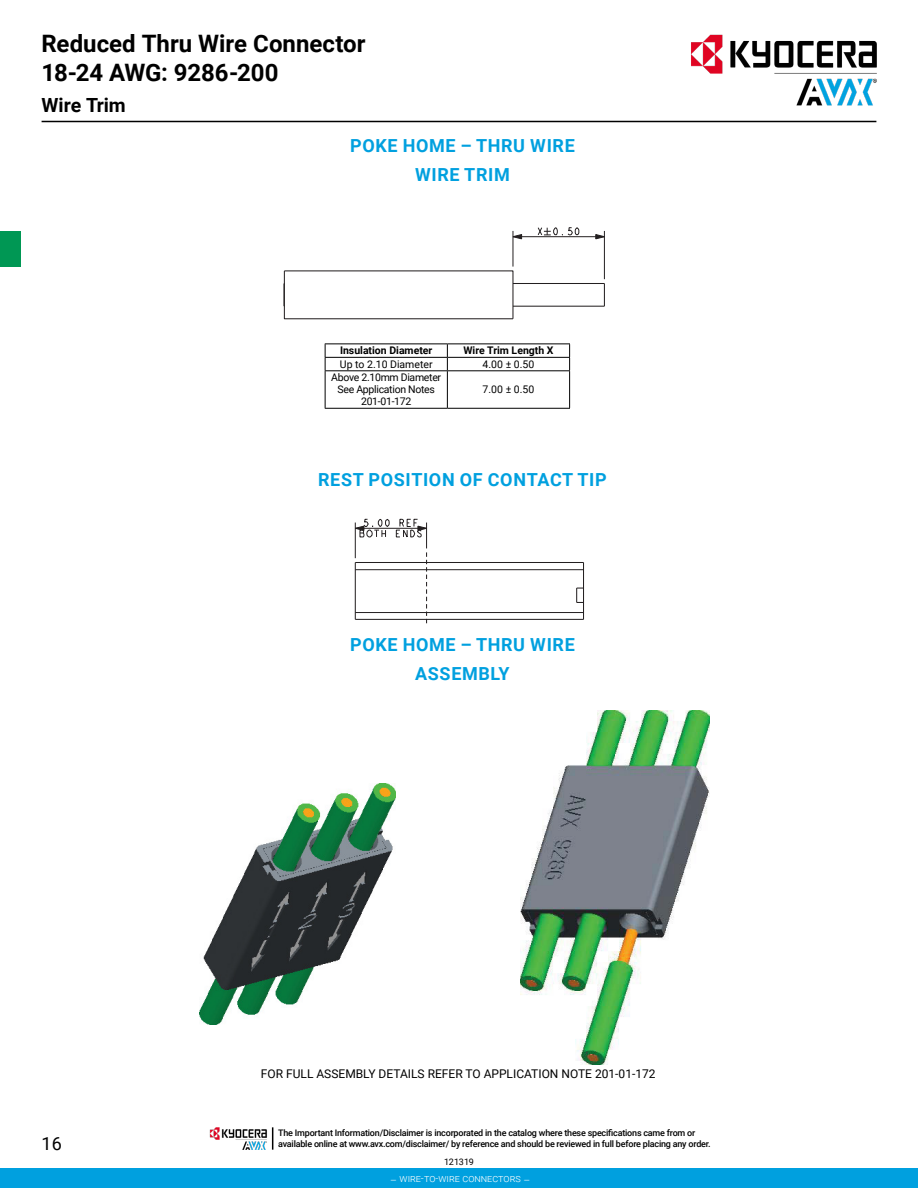
<style>
.page{position:relative;width:918px;height:1188px;background:#fff}
.page>*{position:absolute;margin:0;border:0;box-sizing:border-box;transform-origin:0 0}
.t1{font:700 24px/28.8px "Roboto";color:#000}
.t2{font:700 19.5px "Roboto";color:#000}
.t3{font:700 18px/29.1px "Roboto";letter-spacing:.035em;color:#00a0df;text-align:center}
.t4{font:18px "Roboto";color:#000}
.t5{font:12px "Roboto";color:#000}
.t6{font:10.5px/12px "Roboto";letter-spacing:-.03em;color:#000;text-align:center}
.t7{font:700 10.5px "Roboto";color:#000}
.t8{font:300 10.5px "Roboto";color:#fff}
.t9{font:10.5px "Roboto";color:#000}
.t10{font:500 9px/10.8px "Roboto";letter-spacing:-.025em;color:#000}
.t11{font:9px "Roboto";letter-spacing:-.03em;color:#000}
</style>
<div class="page">
<hr style="left:42px;top:121px;width:834px;height:1px;background:#000">
<div style="left:0;top:232px;width:21px;height:35px;background:#009754"></div>
<svg style="left:537px;top:227px;width:42px;height:9px"></svg>
<svg style="left:512px;top:234px;width:10px;height:6px"></svg>
<svg style="left:595px;top:234px;width:9px;height:6px"></svg>
<svg style="left:355px;top:519px;width:35px;height:18px"></svg>
<hr style="left:513px;top:236px;width:91px;height:1px;background:#231f20">
<hr style="left:513px;top:231px;width:1px;height:36px;background:#231f20">
<hr style="left:604px;top:231px;width:1px;height:48px;background:#231f20">
<hr style="left:355px;top:523px;width:1px;height:35px;background:#231f20">
<hr style="left:355px;top:612px;width:229px;height:1px;background:#231f20">
<hr style="left:355px;top:569px;width:229px;height:1px;background:#231f20">
<hr style="left:355px;top:528px;width:72px;height:1px;background:#231f20">
<svg style="left:396px;top:519px;width:31px;height:105px"></svg>
<hr style="left:513px;top:306px;width:91px;height:1px;background:#231f20">
<hr style="left:513px;top:283px;width:91px;height:1px;background:#231f20">
<svg style="left:283px;top:270px;width:231px;height:50px"></svg>
<svg style="left:604px;top:284px;width:1px;height:22px"></svg>
<hr style="left:355px;top:563px;width:1px;height:56px;background:#231f20">
<hr style="left:355px;top:619px;width:229px;height:1px;background:#231f20">
<hr style="left:355px;top:562px;width:229px;height:1px;background:#231f20">
<svg style="left:576px;top:588px;width:7px;height:15px"></svg>
<hr style="left:583px;top:563px;width:1px;height:56px;background:#231f20">
<img style="left:199px;top:783px;width:197px;height:242px">
<img style="left:520px;top:711px;width:189px;height:354px">
<hr style="left:325px;top:344px;width:122px;height:1px;background:#000">
<hr style="left:447px;top:344px;width:123px;height:1px;background:#000">
<hr style="left:325px;top:357px;width:122px;height:1px;background:#000">
<svg style="left:325px;top:344px;width:1px;height:26px"></svg>
<hr style="left:447px;top:357px;width:123px;height:1px;background:#000">
<svg style="left:447px;top:344px;width:1px;height:26px"></svg>
<svg style="left:569px;top:344px;width:1px;height:26px"></svg>
<hr style="left:325px;top:370px;width:122px;height:1px;background:#000">
<hr style="left:325px;top:371px;width:1px;height:37px;background:#000">
<hr style="left:447px;top:370px;width:123px;height:1px;background:#000">
<hr style="left:447px;top:371px;width:1px;height:37px;background:#000">
<hr style="left:569px;top:371px;width:1px;height:37px;background:#000">
<hr style="left:325px;top:408px;width:122px;height:1px;background:#000">
<hr style="left:447px;top:408px;width:123px;height:1px;background:#000">
<img style="left:669px;top:34px;width:208px;height:87px">
<div style="left:0;top:1169px;width:918px;height:19px;background:#00a0df"></div>
<img style="left:210px;top:1127px;width:57px;height:23px">
<svg style="left:272px;top:1127px;width:1px;height:23px"></svg>
<h1 class="t1" style="left:42px;top:28px;width:326px">Reduced Thru Wire Connector<br>18-24 AWG: 9286-200</h1>
<h2 class="t2" style="left:42px;top:92px;width:86px">Wire Trim</h2>
<h3 class="t3" style="left:350px;top:131px;width:226px">POKE HOME – THRU WIRE<br>WIRE TRIM</h3>
<p class="t7" style="left:340px;top:343px;width:94px">Insulation Diameter</p>
<p class="t7" style="left:463px;top:343px;width:92px">Wire Trim Length X</p>
<p class="t9" style="left:340px;top:357px;width:94px">Up to 2.10 Diameter</p>
<p class="t6" style="left:483px;top:358px;width:53px">4.00 ± 0.50</p>
<p class="t6" style="left:331px;top:371px;width:111px">Above 2.10mm Diameter<br>See Application Notes<br>201-01-172</p>
<p class="t6" style="left:483px;top:383px;width:53px">7.00 ± 0.50</p>
<h3 class="t3" style="left:318px;top:465px;width:290px">REST POSITION OF CONTACT TIP</h3>
<h3 class="t3" style="left:350px;top:630px;width:226px">POKE HOME – THRU WIRE<br>ASSEMBLY</h3>
<h3 class="t4" style="left:42px;top:1131px;width:22px">16</h3>
<h3 class="t5" style="left:261px;top:1065px;width:396px">FOR FULL ASSEMBLY DETAILS REFER TO APPLICATION NOTE 201-01-172</h3>
<p class="t10" style="left:278px;top:1127px;width:434px">The Important Information/Disclaimer is incorporated in the catalog where these specifications came from or available online at www.avx.com/disclaimer/ by reference and should be reviewed in full before placing any order.</p>
<p class="t11" style="left:444px;top:1155px;width:31px">121319</p>
<p class="t8" style="left:390px;top:1171px;width:142px">– wire-to-wire connectors –</p>
</div>
